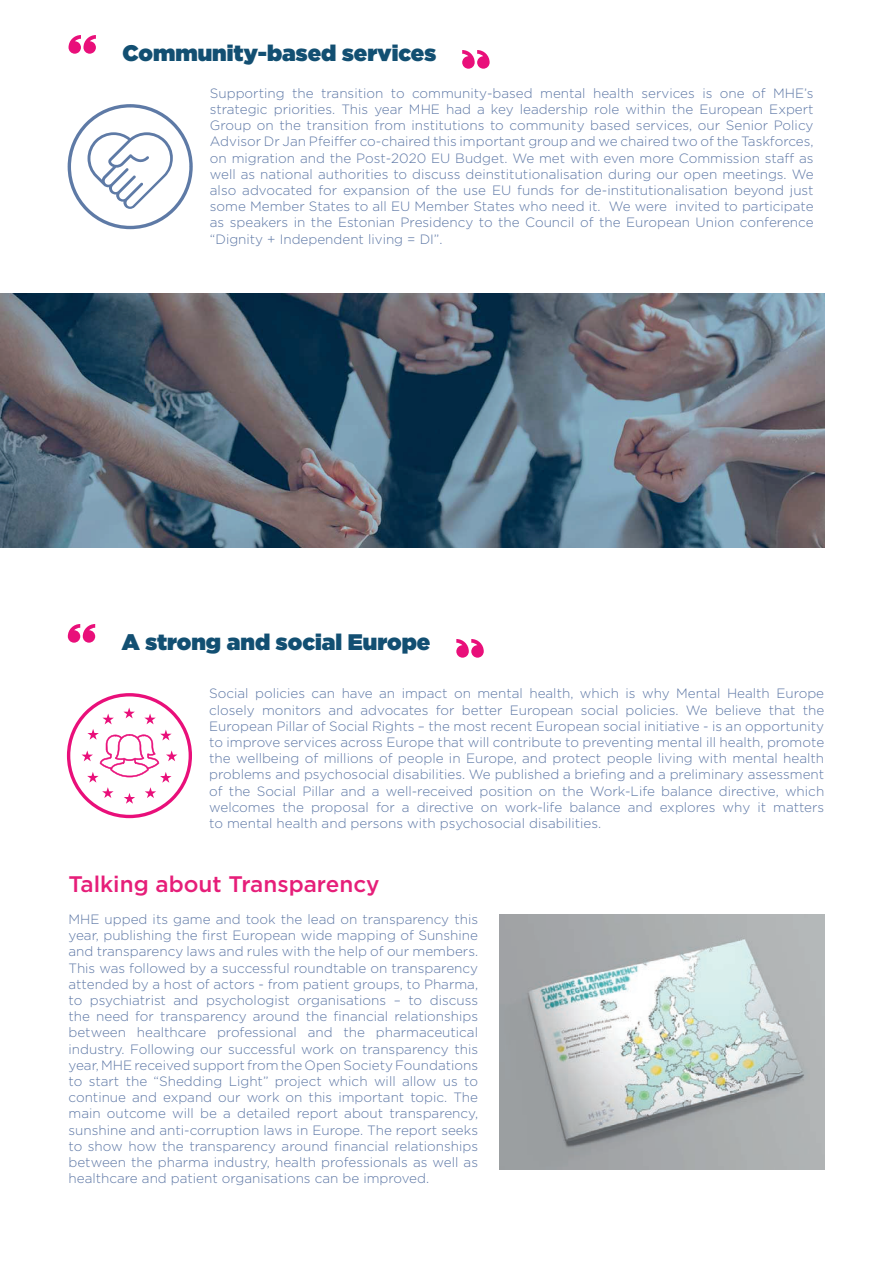
<style>
.page{position:relative;width:893px;height:1263px;background:#fff}
.page>*{position:absolute;margin:0;border:0;box-sizing:border-box;transform-origin:0 0}
.t1{font:900 22.5px "Gotham";color:#124f72}
.t2{font:500 22.5px "Gotham";color:#e61e79}
.t3{font:300 13.5px/16.2px "Gotham";color:#5e78a6;text-align:justify}
</style>
<div class="page">
<svg style="left:69px;top:35px;width:27px;height:19px"></svg>
<svg style="left:462px;top:50px;width:28px;height:19px"></svg>
<svg style="left:68px;top:624px;width:27px;height:19px"></svg>
<svg style="left:456px;top:639px;width:28px;height:19px"></svg>
<svg style="left:68px;top:104px;width:125px;height:125px"></svg>
<svg style="left:67px;top:693px;width:125px;height:125px"></svg>
<img style="left:0;top:293px;width:824px;height:254px">
<img style="left:499px;top:914px;width:326px;height:255px">
<h1 class="t1" style="left:123px;top:37px;width:315px">Community-based services</h1>
<p class="t3" style="left:210px;top:84px;width:605px">Supporting the transition to community-based mental health services is one of MHE’s strategic priorities. This year MHE had a key leadership role within the European Expert Group on the transition from institutions to community based services, our Senior Policy Advisor Dr Jan Pfeiffer co-chaired this important group and we chaired two of the Taskforces, on migration and the Post-2020 EU Budget. We met with even more Commission staff as well as national authorities to discuss deinstitutionalisation during our open meetings. We also advocated for expansion of the use EU funds for de-institutionalisation beyond just some Member States to all EU Member States who need it. We were invited to participate as speakers in the Estonian Presidency to the Council of the European Union conference “Dignity + Independent living = DI”.</p>
<h1 class="t1" style="left:122px;top:626px;width:310px">A strong and social Europe</h1>
<p class="t3" style="left:209px;top:685px;width:617px">Social policies can have an impact on mental health, which is why Mental Health Europe closely monitors and advocates for better European social policies. We believe that the European Pillar of Social Rights – the most recent European social initiative - is an opportunity to improve services across Europe that will contribute to preventing mental ill health, promote the wellbeing of millions of people in Europe, and protect people living with mental health problems and psychosocial disabilities. We published a briefing and a preliminary assessment of the Social Pillar and a well-received position on the Work-Life balance directive, which welcomes the proposal for a directive on work-life balance and explores why it matters to mental health and persons with psychosocial disabilities.</p>
<h1 class="t2" style="left:69px;top:869px;width:313px">Talking about Transparency</h1>
<p class="t3" style="left:69px;top:911px;width:411px">MHE upped its game and took the lead on transparency this year, publishing the first European wide mapping of Sunshine and transparency laws and rules with the help of our members.<br>This was followed by a successful roundtable on transparency attended by a host of actors - from patient groups, to Pharma, to psychiatrist and psychologist organisations – to discuss the need for transparency around the financial relationships between healthcare professional and the pharmaceutical industry. Following our successful work on transparency this year, MHE received support from the Open Society Foundations to start the “Shedding Light” project which will allow us to continue and expand our work on this important topic. The main outcome will be a detailed report about transparency, sunshine and anti-corruption laws in Europe. The report seeks to show how the transparency around financial relationships between the pharma industry, health professionals as well as healthcare and patient organisations can be improved.</p>
</div>
